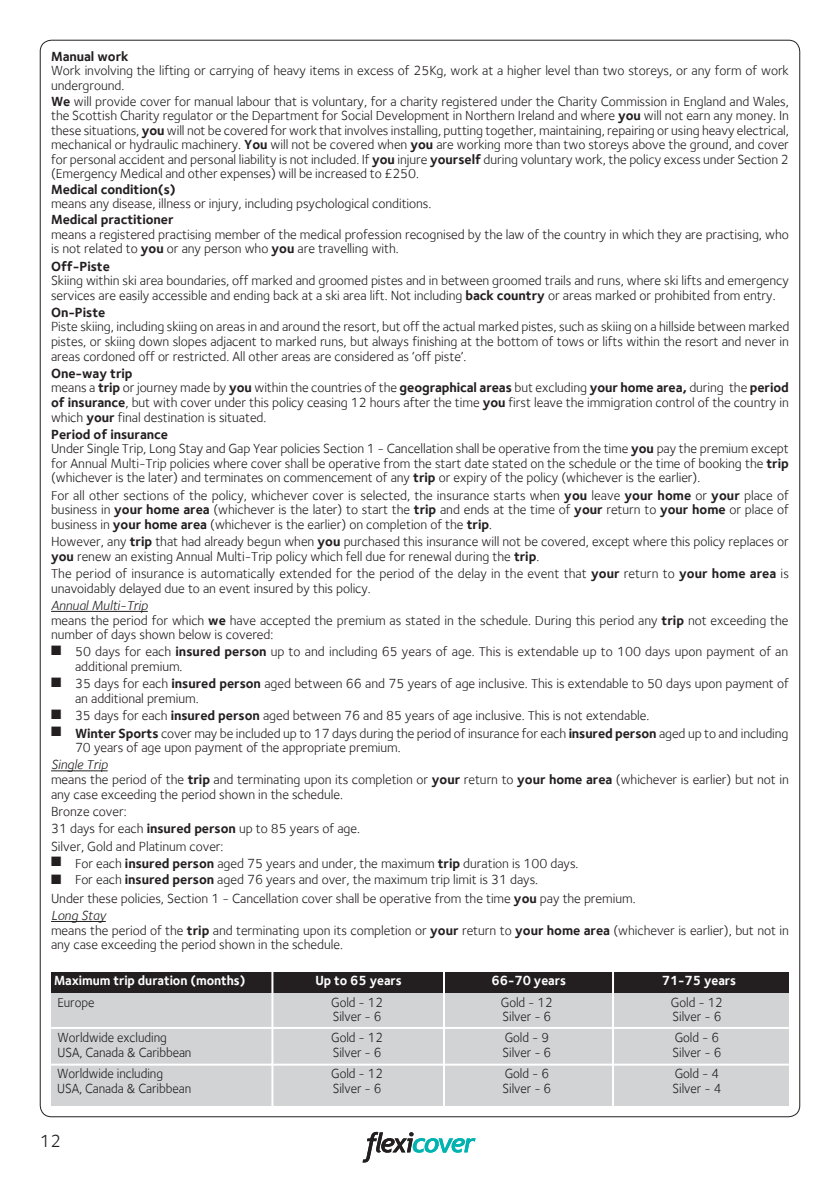
<style>
.page{position:relative;width:840px;height:1191px;background:#fff}
.page>*{position:absolute;margin:0;border:0;box-sizing:border-box;transform-origin:0 0}
.t1{font:18px "Foundry Sterling";color:#231f20}
.t2{font:13.6px/14.6px "Foundry Sterling";letter-spacing:-.005em;color:#231f20}
.t3{font:13.6px/14.4px "Foundry Sterling";letter-spacing:-.005em;color:#231f20;scale:.95 1}
.t4{font:700 13.6px "Foundry Sterling";letter-spacing:-.005em;color:#231f20}
.t5{font:700 13.6px "Foundry Sterling";letter-spacing:-.005em;color:#fff;scale:.95 1}
.s1{font-weight:700}
.s2{font-style:italic}
</style>
<div class="page">
<svg style="left:362px;top:1131px;width:113px;height:31px"></svg>
<hr style="left:51px;top:611px;width:97px;height:1px;background:#231f20">
<hr style="left:51px;top:770px;width:57px;height:1px;background:#231f20">
<hr style="left:51px;top:921px;width:55px;height:1px;background:#231f20">
<div style="left:51px;top:988px;width:737px;height:118px;background:#d1d3d4"></div>
<div style="left:51px;top:971px;width:737px;height:21px;background:#231f20"></div>
<hr style="left:51px;top:1027px;width:737px;height:2px;background:#fff">
<hr style="left:51px;top:1063px;width:737px;height:2px;background:#fff">
<hr style="left:271px;top:971px;width:2px;height:135px;background:#fff">
<hr style="left:611px;top:971px;width:2px;height:135px;background:#fff">
<hr style="left:443px;top:971px;width:2px;height:135px;background:#fff">
<p class="t4" style="left:51px;top:48px;width:79px">Manual work</p>
<p class="t2" style="left:51px;top:63px;width:739px">Work involving the lifting or carrying of heavy items in excess of 25Kg, work at a higher level than two storeys, or any form of work underground.<br><span class="s1">We</span> will provide cover for manual labour that is voluntary, for a charity registered under the Charity Commission in England and Wales, the Scottish Charity regulator or the Department for Social Development in Northern Ireland and where <span class="s1">you</span> will not earn any money. In these situations, <span class="s1">you</span> will not be covered for work that involves installing, putting together, maintaining, repairing or using heavy electrical, mechanical or hydraulic machinery. <span class="s1">You</span> will not be covered when <span class="s1">you</span> are working more than two storeys above the ground, and cover for personal accident and personal liability is not included. If <span class="s1">you</span> injure <span class="s1">yourself</span> during voluntary work, the policy excess under Section 2 (Emergency Medical and other expenses) will be increased to £250.</p>
<p class="t4" style="left:51px;top:181px;width:126px">Medical condition(s)</p>
<p class="t2" style="left:51px;top:196px;width:381px">means any disease, illness or injury, including psychological conditions.</p>
<p class="t4" style="left:51px;top:211px;width:124px">Medical practitioner</p>
<p class="t2" style="left:51px;top:227px;width:738px">means a registered practising member of the medical profession recognised by the law of the country in which they are practising, who is not related to <span class="s1">you</span> or any person who <span class="s1">you</span> are travelling with.</p>
<p class="t4" style="left:51px;top:258px;width:60px">Off-Piste</p>
<p class="t2" style="left:51px;top:273px;width:739px">Skiing within ski area boundaries, off marked and groomed pistes and in between groomed trails and runs, where ski lifts and emergency services are easily accessible and ending back at a ski area lift. Not including <span class="s1">back country</span> or areas marked or prohibited from entry.</p>
<p class="t4" style="left:51px;top:304px;width:56px">On-Piste</p>
<p class="t2" style="left:51px;top:319px;width:739px;text-align:justify">Piste skiing, including skiing on areas in and around the resort, but off the actual marked pistes, such as skiing on a hillside between marked pistes, or skiing down slopes adjacent to marked runs, but always finishing at the bottom of tows or lifts within the resort and never in areas cordoned off or restricted. All other areas are considered as ‘off piste’.</p>
<p class="t2" style="left:51px;top:366px;width:738px"><span class="s1">One-way trip<br></span>means a <span class="s1">trip</span> or journey made by <span class="s1">you</span> within the countries of the <span class="s1">geographical areas</span> but excluding <span class="s1">your home area,</span> during the <span class="s1">period of insurance</span>, but with cover under this policy ceasing 12 hours after the time <span class="s1">you</span> first leave the immigration control of the country in which <span class="s1">your</span> final destination is situated.</p>
<p class="t2" style="left:51px;top:427px;width:738px"><span class="s1">Period of insurance<br></span>Under Single Trip, Long Stay and Gap Year policies Section 1 - Cancellation shall be operative from the time <span class="s1">you</span> pay the premium except for Annual Multi-Trip policies where cover shall be operative from the start date stated on the schedule or the time of booking the <span class="s1">trip </span>(whichever is the later) and terminates on commencement of any <span class="s1">trip</span> or expiry of the policy (whichever is the earlier).</p>
<p class="t2" style="left:51px;top:488px;width:738px;text-align:justify">For all other sections of the policy, whichever cover is selected, the insurance starts when <span class="s1">you</span> leave <span class="s1">your home</span> or <span class="s1">your</span> place of business in <span class="s1">your home area</span> (whichever is the later) to start the <span class="s1">trip</span> and ends at the time of <span class="s1">your</span> return to <span class="s1">your home</span> or place of business in <span class="s1">your home area</span> (whichever is the earlier) on completion of the <span class="s1">trip</span>.</p>
<p class="t2" style="left:51px;top:534px;width:738px">However, any <span class="s1">trip</span> that had already begun when <span class="s1">you</span> purchased this insurance will not be covered, except where this policy replaces or <span class="s1">you</span> renew an existing Annual Multi-Trip policy which fell due for renewal during the <span class="s1">trip</span>.</p>
<p class="t2" style="left:51px;top:566px;width:739px">The period of insurance is automatically extended for the period of the delay in the event that <span class="s1">your</span> return to <span class="s1">your home area</span> is unavoidably delayed due to an event insured by this policy.</p>
<p class="t2" style="left:51px;top:598px;width:738px"><span class="s2">Annual Multi-Trip<br></span>means the period for which <span class="s1">we</span> have accepted the premium as stated in the schedule. During this period any <span class="s1">trip</span> not exceeding the number of days shown below is covered:</p>
<p class="t2" style="left:75px;top:644px;width:714px;text-indent:-24px">■ 50 days for each <span class="s1">insured person</span> up to and including 65 years of age. This is extendable up to 100 days upon payment of an additional premium.</p>
<p class="t2" style="left:75px;top:676px;width:715px;text-indent:-24px">■ 35 days for each <span class="s1">insured person</span> aged between 66 and 75 years of age inclusive. This is extendable to 50 days upon payment of an additional premium.</p>
<p class="t2" style="left:51px;top:708px;width:599px">■ 35 days for each <span class="s1">insured person</span> aged between 76 and 85 years of age inclusive. This is not extendable.</p>
<p class="t2" style="left:75px;top:725px;width:714px;text-indent:-24px">■ <span class="s1">Winter Sports</span> cover may be included up to 17 days during the period of insurance for each <span class="s1">insured person</span> aged up to and including<br>70 years of age upon payment of the appropriate premium.</p>
<p class="t2" style="left:51px;top:757px;width:739px"><span class="s2">Single Trip<br></span>means the period of the <span class="s1">trip</span> and terminating upon its completion or <span class="s1">your</span> return to <span class="s1">your home area</span> (whichever is earlier) but not in any case exceeding the period shown in the schedule.</p>
<p class="t2" style="left:51px;top:802px;width:310px;line-height:17.4px">Bronze cover:<br>31 days for each <span class="s1">insured person</span> up to 85 years of age.<br>Silver, Gold and Platinum cover:</p>
<p class="t2" style="left:51px;top:856px;width:528px">■ For each <span class="s1">insured person</span> aged 75 years and under, the maximum <span class="s1">trip</span> duration is 100 days.</p>
<p class="t2" style="left:51px;top:871px;width:585px;line-height:17.8px">■ For each <span class="s1">insured person</span> aged 76 years and over, the maximum trip limit is 31 days.<br>Under these policies, Section 1 - Cancellation cover shall be operative from the time <span class="s1">you</span> pay the premium.<br><span class="s2">Long Stay</span></p>
<p class="t2" style="left:51px;top:922px;width:739px">means the period of the <span class="s1">trip</span> and terminating upon its completion or <span class="s1">your</span> return to <span class="s1">your home area</span> (whichever is earlier), but not in any case exceeding the period shown in the schedule.</p>
<p class="t5" style="left:54px;top:972px;width:203px">Maximum trip duration (months)</p>
<p class="t5" style="left:315px;top:972px;width:92px">Up to 65 years</p>
<p class="t5" style="left:491px;top:972px;width:80px">66-70 years</p>
<p class="t5" style="left:661px;top:972px;width:80px">71-75 years</p>
<p class="t3" style="left:57px;top:995px;width:40px">Europe</p>
<p class="t3" style="left:57px;top:1030px;width:142px">Worldwide excluding<br>USA, Canada &amp; Caribbean</p>
<p class="t3" style="left:57px;top:1066px;width:142px">Worldwide including<br>USA, Canada &amp; Caribbean</p>
<p class="t3" style="left:331px;top:995px;width:56px">Gold - 12<br>Silver - 6</p>
<p class="t3" style="left:331px;top:1030px;width:56px">Gold - 12<br>Silver - 6</p>
<p class="t3" style="left:331px;top:1066px;width:56px">Gold - 12<br>Silver - 6</p>
<p class="t3" style="left:500px;top:995px;width:56px">Gold - 12<br>Silver - 6</p>
<p class="t3" style="left:502px;top:1030px;width:53px">Gold - 9<br>Silver - 6</p>
<p class="t3" style="left:502px;top:1066px;width:53px">Gold - 6<br>Silver - 6</p>
<p class="t3" style="left:670px;top:995px;width:56px">Gold - 12<br>Silver - 6</p>
<p class="t3" style="left:672px;top:1030px;width:53px">Gold - 6<br>Silver - 6</p>
<p class="t3" style="left:672px;top:1066px;width:53px">Gold - 4<br>Silver - 4</p>
<h1 class="t1" style="left:40px;top:1130px;width:23px">12</h1>
</div>
